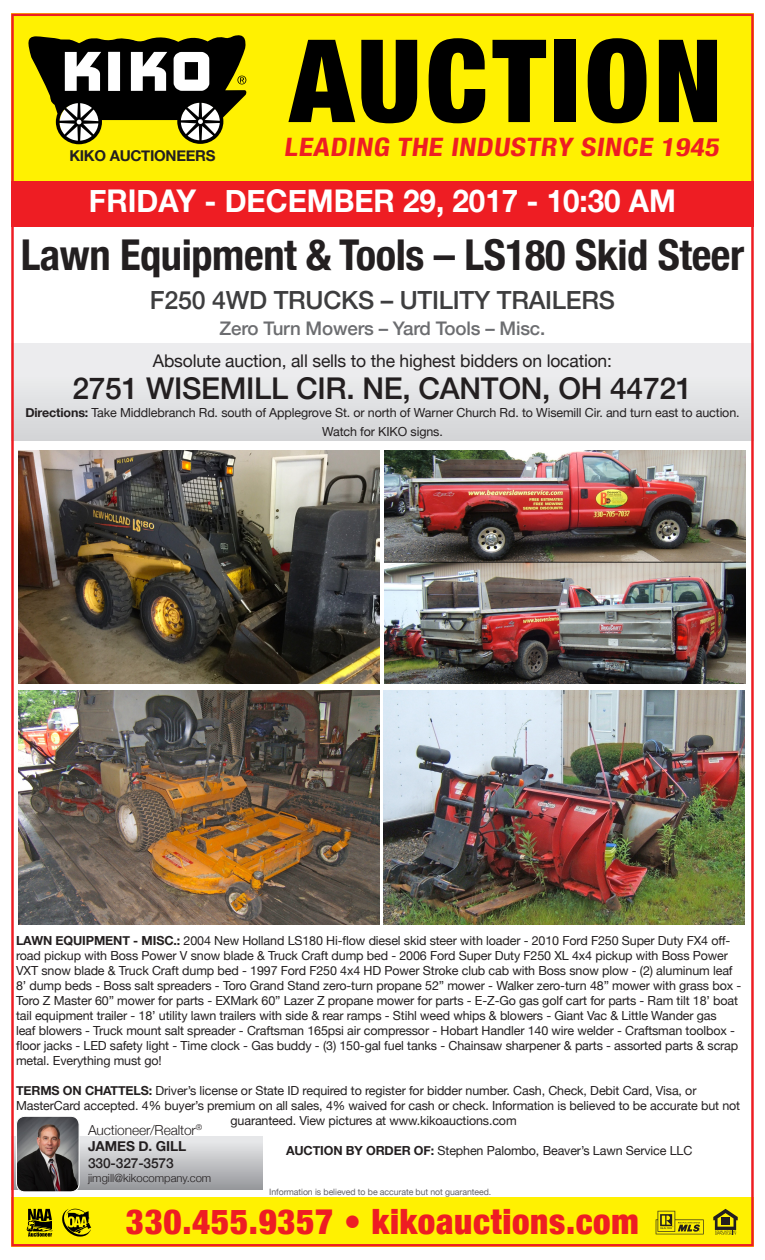
<style>
.page{position:relative;width:765px;height:1260px;background:#fff}
.page>*{position:absolute;margin:0;border:0;box-sizing:border-box;transform-origin:0 0}
.t1{font:900 condensed 115.12px "Helvetica Neue";letter-spacing:.04em;color:#000}
.t2{font:700 condensed 42.5px "Helvetica Neue";letter-spacing:-.01em;color:#231f20}
.t3{font:900 condensed 34.88px "Helvetica Neue";letter-spacing:.02em;color:#ee1d23}
.t4{font:700 31.25px "Helvetica Neue";color:#fff;scale:.95 1}
.t5{font:500 30px "Helvetica Neue";letter-spacing:-.01em;color:#231f20}
.t6{font:700 condensed 25.38px "Helvetica Neue";color:#ee1d23;scale:1.16 1}
.t7{font:500 25px "Helvetica Neue";letter-spacing:-.01em;color:#3e3e3f}
.t8{font:500 18.75px "Helvetica Neue";letter-spacing:-.01em;color:#6c6d70}
.t9{font:17.5px "Helvetica Neue";letter-spacing:-.01em;color:#231f20}
.t10{font:700 15px "Helvetica Neue";letter-spacing:-.02em;color:#231f20}
.t11{font:300 13.75px "Helvetica Neue";letter-spacing:-.01em;color:#231f20}
.t12{font:500 13.75px "Helvetica Neue";letter-spacing:-.01em;color:#231f20}
.t13{font:700 13.75px "Helvetica Neue";letter-spacing:-.01em;color:#231f20}
.t14{font:12.5px/15px "Helvetica Neue";letter-spacing:-.01em;color:#231f20}
.t15{font:300 11.25px "Helvetica Neue";color:#231f20}
.t16{font:8.75px "Helvetica Neue";letter-spacing:-.01em;color:#636366}
.s1{font-weight:700}
</style>
<div class="page">
<img style="left:11px;top:14px;width:743px;height:1232px">
<svg style="left:26px;top:1209px;width:26px;height:28px"></svg>
<svg style="left:26px;top:33px;width:221px;height:111px"></svg>
<svg style="left:62px;top:1209px;width:29px;height:28px"></svg>
<p class="t10" style="left:69px;top:144px;width:148px">KIKO AUCTIONEERS</p>
<p class="t1" style="left:290px;top:-14px;width:434px">AUCTION</p>
<p class="t6" style="left:284px;top:126px;width:381px">LEADING THE INDUSTRY SINCE 1945</p>
<p class="t4" style="left:89px;top:176px;width:619px">FRIDAY - DECEMBER 29, 2017 - 10:30 AM</p>
<p class="t2" style="left:21px;top:220px;width:725px">Lawn Equipment &amp; Tools – LS180 Skid Steer</p>
<p class="t7" style="left:150px;top:280px;width:467px">F250 4WD TRUCKS – UTILITY TRAILERS</p>
<p class="t8" style="left:220px;top:313px;width:327px">Zero Turn Mowers – Yard Tools – Misc.</p>
<p class="t9" style="left:153px;top:348px;width:461px">Absolute auction, all sells to the highest bidders on location:</p>
<p class="t5" style="left:73px;top:364px;width:621px">2751 WISEMILL CIR. NE, CANTON, OH 44721</p>
<p class="t14" style="left:25px;top:404px;width:716px;line-height:18.8px;text-align:center"><span class="s1">Directions:</span> Take Middlebranch Rd. south of Applegrove St. or north of Warner Church Rd. to Wisemill Cir. and turn east to auction.<br>Watch for KIKO signs.</p>
<p class="t14" style="left:16px;top:933px;width:727px"><span class="s1">LAWN EQUIPMENT - MISC.:</span> 2004 New Holland LS180 Hi-flow diesel skid steer with loader - 2010 Ford F250 Super Duty FX4 off&shy;road pickup with Boss Power V snow blade &amp; Truck Craft dump bed - 2006 Ford Super Duty F250 XL 4x4 pickup with Boss Power VXT snow blade &amp; Truck Craft dump bed - 1997 Ford F250 4x4 HD Power Stroke club cab with Boss snow plow - (2) aluminum leaf 8’ dump beds - Boss salt spreaders - Toro Grand Stand zero-turn propane 52” mower - Walker zero-turn 48” mower with grass box - Toro Z Master 60” mower for parts - EXMark 60” Lazer Z propane mower for parts - E-Z-Go gas golf cart for parts - Ram tilt 18’ boat tail equipment trailer - 18’ utility lawn trailers with side &amp; rear ramps - Stihl weed whips &amp; blowers - Giant Vac &amp; Little Wander gas<br>leaf blowers - Truck mount salt spreader - Craftsman 165psi air compressor - Hobart Handler 140 wire welder - Craftsman toolbox - floor jacks - LED safety light - Time clock - Gas buddy - (3) 150-gal fuel tanks - Chainsaw sharpener &amp; parts - assorted parts &amp; scrap metal. Everything must go!</p>
<p class="t14" style="left:16px;top:1083px;width:682px"><span class="s1">TERMS ON CHATTELS:</span> Driver’s license or State ID required to register for bidder number. Cash, Check, Debit Card, Visa, or</p>
<p class="t14" style="left:231px;top:1098px;width:511px;text-indent:-215px">MasterCard accepted. 4% buyer’s premium on all sales, 4% waived for cash or check. Information is believed to be accurate but not guaranteed. View pictures at www.kikoauctions.com</p>
<p class="t14" style="left:286px;top:1143px;width:408px"><span class="s1">AUCTION BY ORDER OF:</span> Stephen Palombo, Beaver’s Lawn Service LLC</p>
<p class="t11" style="left:88px;top:1119px;width:115px">Auctioneer/Realtor<sup>®</sup></p>
<p class="t13" style="left:88px;top:1136px;width:100px">JAMES D. GILL</p>
<p class="t12" style="left:88px;top:1152px;width:87px">330-327-3573</p>
<p class="t15" style="left:88px;top:1169px;width:125px">jimgill@kikocompany.com</p>
<p class="t16" style="left:269px;top:1185px;width:223px">Information is believed to be accurate but not guaranteed.</p>
<p class="t3" style="left:126px;top:1193px;width:514px">330.455.9357 • kikoauctions.com</p>
</div>
